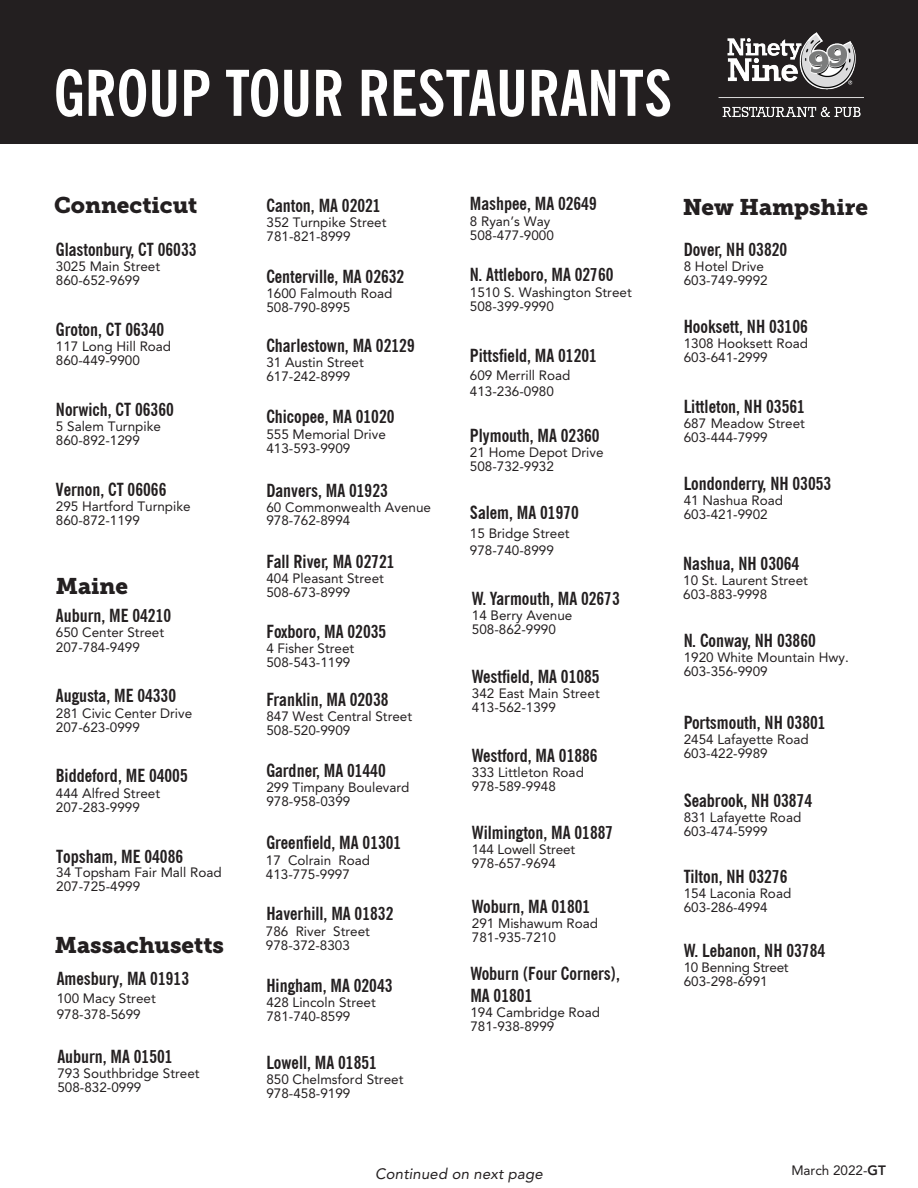
<style>
.page{position:relative;width:918px;height:1188px;background:#fff}
.page>*{position:absolute;margin:0;border:0;box-sizing:border-box;transform-origin:0 0}
.t1{font:700 condensed 63px "News Gothic BT";color:#fff}
.State_Headers{font:22.5px "Museo Slab 900";color:#231f20}
.Heading_3{font:22.5px "Museo Slab 900";color:#231f20}
.Heading_3-2{font:700 condensed 18px/21.6px "News Gothic BT";color:#231f20}
.t2{font:italic 15px "Avenir LT Std";letter-spacing:.01em;color:#231f20}
.Heading_3-3{font:13.5px/14.1px "Avenir LT Std";color:#231f20}
.Heading_3-4{font:13.5px/14.1px "Avenir LT Std";letter-spacing:-.02em;color:#231f20}
.s1{font-weight:800}
</style>
<div class="page">
<div style="left:0;top:0;width:918px;height:144px;background:#231f20"></div>
<img style="left:719px;top:33px;width:145px;height:83px">
<p class="t1" style="left:54px;top:55px;width:620px">GROUP TOUR RESTAURANTS</p>
<p class="State_Headers" style="left:54px;top:192px;width:145px">Connecticut</p>
<p class="Heading_3-2" style="left:56px;top:239px;width:142px">Glastonbury, CT 06033</p>
<p class="Heading_3-3" style="left:56px;top:260px;width:106px">3025 Main Street<br>860-652-9699</p>
<p class="Heading_3-2" style="left:56px;top:319px;width:110px">Groton, CT 06340</p>
<p class="Heading_3-3" style="left:56px;top:340px;width:117px">117 Long Hill Road<br>860-449-9900</p>
<p class="Heading_3-2" style="left:56px;top:399px;width:119px">Norwich, CT 06360</p>
<p class="Heading_3-3" style="left:56px;top:420px;width:107px">5 Salem Turnpike<br>860-892-1299</p>
<p class="Heading_3-2" style="left:56px;top:478px;width:112px">Vernon, CT 06066</p>
<p class="Heading_3-3" style="left:56px;top:499px;width:136px">295 Hartford Turnpike<br>860-872-1199</p>
<p class="State_Headers" style="left:56px;top:573px;width:74px">Maine</p>
<p class="Heading_3-2" style="left:56px;top:605px;width:117px">Auburn, ME 04210</p>
<p class="Heading_3-3" style="left:56px;top:626px;width:110px">650 Center Street<br>207-784-9499</p>
<p class="Heading_3-2" style="left:56px;top:685px;width:122px">Augusta, ME 04330</p>
<p class="Heading_3-3" style="left:56px;top:706px;width:138px">281 Civic Center Drive<br>207-623-0999</p>
<p class="Heading_3-2" style="left:56px;top:765px;width:133px">Biddeford, ME 04005</p>
<p class="Heading_3-3" style="left:56px;top:786px;width:106px">444 Alfred Street<br>207-283-9999</p>
<p class="Heading_3-2" style="left:56px;top:845px;width:129px">Topsham, ME 04086</p>
<p class="Heading_3-3" style="left:56px;top:866px;width:167px">34 Topsham Fair Mall Road<br>207-725-4999</p>
<p class="State_Headers" style="left:55px;top:932px;width:171px">Massachusetts</p>
<h3 class="Heading_3-2" style="left:57px;top:968px;width:134px">Amesbury, MA 01913</h3>
<p class="Heading_3-3" style="left:57px;top:991px;width:101px;line-height:16px">100 Macy Street<br>978-378-5699</p>
<p class="Heading_3-2" style="left:57px;top:1045px;width:117px">Auburn, MA 01501</p>
<p class="Heading_3-3" style="left:57px;top:1066px;width:144px">793 Southbridge Street<br>508-832-0999</p>
<p class="Heading_3-2" style="left:267px;top:195px;width:116px">Canton, MA 02021</p>
<p class="Heading_3-3" style="left:267px;top:216px;width:122px">352 Turnpike Street<br>781-821-8999</p>
<p class="Heading_3-2" style="left:266px;top:265px;width:140px">Centerville, MA 02632</p>
<p class="Heading_3-3" style="left:266px;top:286px;width:128px">1600 Falmouth Road<br>508-790-8995</p>
<p class="Heading_3-2" style="left:266px;top:335px;width:150px">Charlestown, MA 02129</p>
<p class="Heading_3-3" style="left:266px;top:356px;width:99px">31 Austin Street<br>617-242-8999</p>
<p class="Heading_3-2" style="left:266px;top:406px;width:130px">Chicopee, MA 01020</p>
<p class="Heading_3-3" style="left:266px;top:427px;width:121px">555 Memorial Drive<br>413-593-9909</p>
<h3 class="Heading_3-2" style="left:266px;top:479px;width:123px">Danvers, MA 01923</h3>
<p class="Heading_3-3" style="left:266px;top:500px;width:166px">60 Commonwealth Avenue<br>978-762-8994</p>
<p class="Heading_3-2" style="left:266px;top:551px;width:130px">Fall River, MA 02721</p>
<p class="Heading_3-3" style="left:266px;top:572px;width:119px">404 Pleasant Street<br>508-673-8999</p>
<p class="Heading_3-2" style="left:266px;top:620px;width:121px">Foxboro, MA 02035</p>
<p class="Heading_3-3" style="left:266px;top:641px;width:90px">4 Fisher Street<br>508-543-1199</p>
<p class="Heading_3-2" style="left:266px;top:688px;width:124px">Franklin, MA 02038</p>
<p class="Heading_3-3" style="left:266px;top:709px;width:147px">847 West Central Street<br>508-520-9909</p>
<p class="Heading_3-2" style="left:266px;top:759px;width:121px">Gardner, MA 01440</p>
<p class="Heading_3-3" style="left:266px;top:780px;width:145px">299 Timpany Boulevard<br>978-958-0399</p>
<p class="Heading_3-2" style="left:266px;top:832px;width:137px">Greenfield, MA 01301</p>
<p class="Heading_3-3" style="left:266px;top:853px;width:106px">17 Colrain Road<br>413-775-9997</p>
<p class="Heading_3-2" style="left:266px;top:903px;width:129px">Haverhill, MA 01832</p>
<p class="Heading_3-3" style="left:266px;top:924px;width:106px">786 River Street<br>978-372-8303</p>
<p class="Heading_3-2" style="left:266px;top:974px;width:128px">Hingham, MA 02043</p>
<p class="Heading_3-3" style="left:266px;top:995px;width:111px">428 Lincoln Street<br>781-740-8599</p>
<p class="Heading_3-2" style="left:266px;top:1052px;width:112px">Lowell, MA 01851</p>
<p class="Heading_3-3" style="left:266px;top:1073px;width:139px">850 Chelmsford Street<br>978-458-9199</p>
<p class="Heading_3-2" style="left:470px;top:193px;width:128px">Mashpee, MA 02649</p>
<p class="Heading_3-3" style="left:470px;top:214px;width:86px">8 Ryan’s Way<br>508-477-9000</p>
<p class="Heading_3-2" style="left:470px;top:264px;width:145px">N. Attleboro, MA 02760</p>
<p class="Heading_3-3" style="left:470px;top:285px;width:163px">1510 S. Washington Street<br>508-399-9990</p>
<p class="Heading_3-2" style="left:470px;top:344px;width:129px">Pittsfield, MA 01201</p>
<p class="Heading_3-3" style="left:470px;top:367px;width:102px;line-height:16.4px">609 Merrill Road<br>413-236-0980</p>
<p class="Heading_3-2" style="left:470px;top:424px;width:131px">Plymouth, MA 02360</p>
<p class="Heading_3-3" style="left:470px;top:445px;width:135px">21 Home Depot Drive<br>508-732-9932</p>
<p class="Heading_3-2" style="left:470px;top:501px;width:111px">Salem, MA 01970</p>
<p class="Heading_3-3" style="left:470px;top:525px;width:101px;line-height:17.1px">15 Bridge Street<br>978-740-8999</p>
<p class="Heading_3-2" style="left:472px;top:587px;width:149px">W. Yarmouth, MA 02673</p>
<p class="Heading_3-3" style="left:472px;top:608px;width:102px">14 Berry Avenue<br>508-862-9990</p>
<p class="Heading_3-2" style="left:472px;top:666px;width:129px">Westfield, MA 01085</p>
<p class="Heading_3-3" style="left:472px;top:687px;width:129px">342 East Main Street<br>413-562-1399</p>
<p class="Heading_3-2" style="left:472px;top:744px;width:127px">Westford, MA 01886</p>
<p class="Heading_3-3" style="left:472px;top:765px;width:114px">333 Littleton Road<br>978-589-9948</p>
<p class="Heading_3-2" style="left:472px;top:821px;width:143px">Wilmington, MA 01887</p>
<p class="Heading_3-3" style="left:472px;top:842px;width:105px">144 Lowell Street<br>978-657-9694</p>
<p class="Heading_3-2" style="left:472px;top:896px;width:120px">Woburn, MA 01801</p>
<p class="Heading_3-3" style="left:472px;top:917px;width:128px">291 Mishawum Road<br>781-935-7210</p>
<p class="Heading_3-2" style="left:470px;top:963px;width:151px">Woburn (Four Corners),<br>MA 01801</p>
<p class="Heading_3-3" style="left:470px;top:1005px;width:131px">194 Cambridge Road<br>781-938-8999</p>
<p class="t2" style="left:375px;top:1165px;width:169px">Continued on next page</p>
<p class="Heading_3" style="left:683px;top:194px;width:187px">New Hampshire</p>
<p class="Heading_3-2" style="left:684px;top:238px;width:105px">Dover, NH 03820</p>
<p class="Heading_3-3" style="left:684px;top:259px;width:86px">8 Hotel Drive<br>603-749-9992</p>
<p class="Heading_3-2" style="left:684px;top:315px;width:126px">Hooksett, NH 03106</p>
<p class="Heading_3-3" style="left:684px;top:336px;width:126px">1308 Hooksett Road<br>603-641-2999</p>
<p class="Heading_3-2" style="left:684px;top:395px;width:123px">Littleton, NH 03561</p>
<p class="Heading_3-3" style="left:684px;top:416px;width:123px">687 Meadow Street<br>603-444-7999</p>
<p class="Heading_3-2" style="left:684px;top:472px;width:149px">Londonderry, NH 03053</p>
<p class="Heading_3-3" style="left:684px;top:493px;width:101px">41 Nashua Road<br>603-421-9902</p>
<p class="Heading_3-2" style="left:683px;top:553px;width:118px">Nashua, NH 03064</p>
<p class="Heading_3-3" style="left:683px;top:574px;width:126px">10 St. Laurent Street<br>603-883-9998</p>
<p class="Heading_3-2" style="left:684px;top:629px;width:134px">N. Conway, NH 03860</p>
<p class="Heading_3-3" style="left:684px;top:650px;width:167px">1920 White Mountain Hwy.<br>603-356-9909</p>
<p class="Heading_3-2" style="left:684px;top:711px;width:143px">Portsmouth, NH 03801</p>
<p class="Heading_3-3" style="left:684px;top:732px;width:127px">2454 Lafayette Road<br>603-422-9989</p>
<p class="Heading_3-2" style="left:684px;top:790px;width:130px">Seabrook, NH 03874</p>
<p class="Heading_3-3" style="left:684px;top:811px;width:119px">831 Lafayette Road<br>603-474-5999</p>
<p class="Heading_3-2" style="left:684px;top:865px;width:105px">Tilton, NH 03276</p>
<p class="Heading_3-3" style="left:684px;top:886px;width:109px">154 Laconia Road<br>603-286-4994</p>
<p class="Heading_3-2" style="left:684px;top:939px;width:143px">W. Lebanon, NH 03784</p>
<p class="Heading_3-4" style="left:684px;top:960px;width:106px">10 Benning Street<br>603-298-6991</p>
<p class="Heading_3-3" style="left:791px;top:1163px;width:96px">March 2022-<span class="s1">GT</span></p>
</div>
